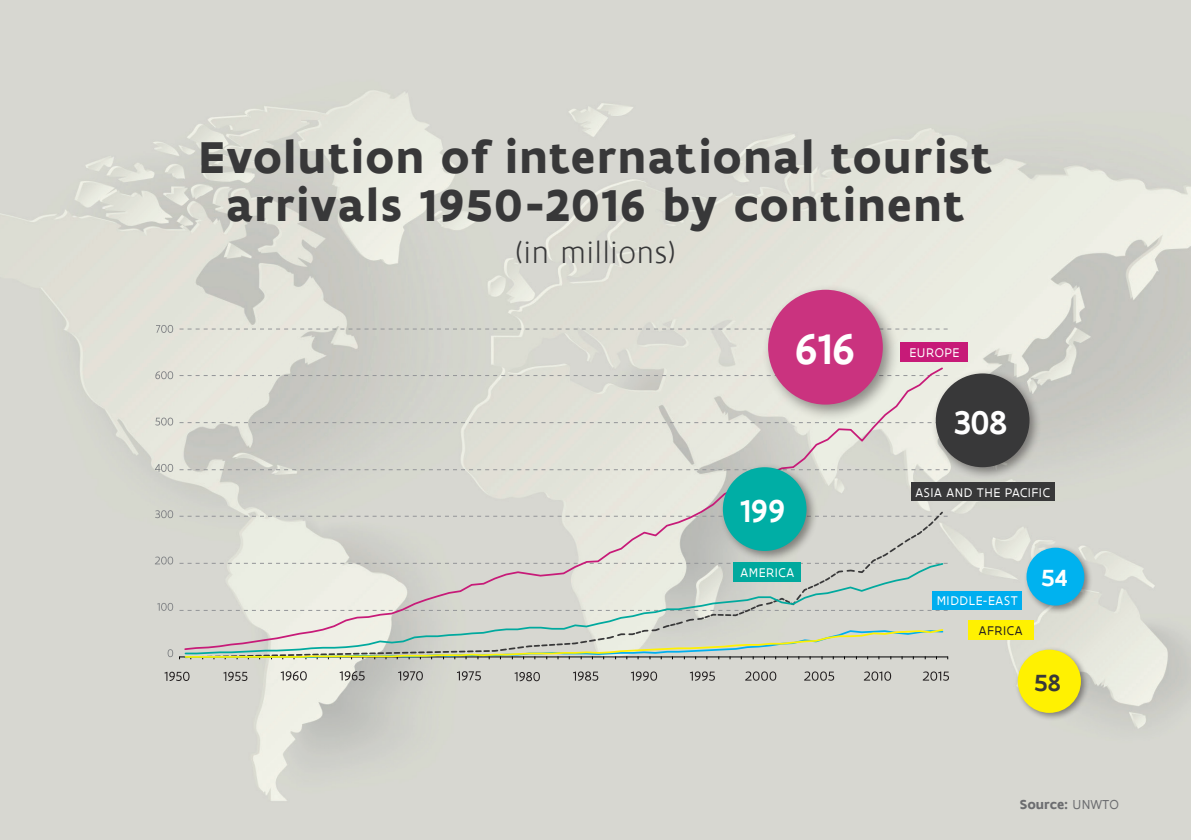
<style>
.page{position:relative;width:1191px;height:840px;background:#fff}
.page>*{position:absolute;margin:0;border:0;box-sizing:border-box;transform-origin:0 0}
.t1{font:700 48px/48px "Flanders Art Sans";letter-spacing:.025em;color:#383839;text-align:center}
.t2{font:500 46px "Flanders Art Sans";color:#fff}
.t3{font:500 35.2px "Flanders Art Sans";color:#fff}
.t4{font:500 34px "Flanders Art Sans";color:#fff}
.t5{font:300 32px "Flanders Art Sans";letter-spacing:.005em;color:#383839}
.t6{font:500 25.2px "Flanders Art Sans";color:#fff}
.t7{font:500 25.2px "Flanders Art Sans";color:#383839}
.t8{font:700 14px "Flanders Art Sans";color:#6c6d70}
.t9{font:13.6px "Flanders Art Sans";letter-spacing:.04em;color:#fff}
.t10{font:13.6px "Flanders Art Sans";letter-spacing:.04em;color:#231f20}
.s1{font-weight:400}
</style>
<div class="page">
<img style="left:0;top:0;width:1191px;height:839px">
<svg style="left:179px;top:328px;width:768px;height:1px"></svg>
<svg style="left:183px;top:366px;width:761px;height:143px;background:#d9d9d1"></svg>
<svg style="left:179px;top:512px;width:769px;height:147px;background:#d3d5cc"></svg>
<svg style="left:168px;top:648px;width:5px;height:8px"></svg>
<svg style="left:157px;top:602px;width:16px;height:8px"></svg>
<svg style="left:155px;top:556px;width:18px;height:8px"></svg>
<svg style="left:155px;top:510px;width:18px;height:8px"></svg>
<svg style="left:155px;top:463px;width:18px;height:8px"></svg>
<svg style="left:155px;top:417px;width:18px;height:8px"></svg>
<svg style="left:155px;top:371px;width:18px;height:8px"></svg>
<svg style="left:156px;top:325px;width:17px;height:8px"></svg>
<svg style="left:514px;top:671px;width:26px;height:10px"></svg>
<svg style="left:573px;top:671px;width:25px;height:9px"></svg>
<svg style="left:631px;top:671px;width:26px;height:9px"></svg>
<svg style="left:690px;top:671px;width:25px;height:9px"></svg>
<svg style="left:745px;top:671px;width:31px;height:9px"></svg>
<svg style="left:804px;top:671px;width:30px;height:9px"></svg>
<svg style="left:864px;top:671px;width:27px;height:9px"></svg>
<svg style="left:922px;top:671px;width:27px;height:9px"></svg>
<svg style="left:223px;top:671px;width:24px;height:9px"></svg>
<svg style="left:281px;top:670px;width:26px;height:10px"></svg>
<svg style="left:340px;top:670px;width:25px;height:10px"></svg>
<svg style="left:398px;top:670px;width:25px;height:10px"></svg>
<svg style="left:457px;top:670px;width:24px;height:10px"></svg>
<svg style="left:165px;top:671px;width:24px;height:9px"></svg>
<div style="left:900px;top:342px;width:68px;height:19px;background:#c71a78"></div>
<div style="left:734px;top:562px;width:67px;height:19px;background:#00a99e"></div>
<div style="left:968px;top:620px;width:65px;height:19px;background:#fff101"></div>
<div style="left:911px;top:482px;width:143px;height:19px;background:#383839"></div>
<div style="left:932px;top:590px;width:90px;height:19px;background:#00aeef"></div>
<div style="left:761px;top:283px;width:139px;height:138px;background:#231f20;opacity:.48"></div>
<div style="left:768px;top:289px;width:115px;height:115px;background:#ca337f;border-radius:50%"></div>
<div style="left:931px;top:369px;width:111px;height:110px;background:#231f20;opacity:.48"></div>
<div style="left:935px;top:373px;width:94px;height:94px;background:#383839;border-radius:50%"></div>
<div style="left:718px;top:463px;width:100px;height:100px;background:#231f20;opacity:.48"></div>
<div style="left:723px;top:467px;width:83px;height:83px;background:#00aea5;border-radius:50%"></div>
<div style="left:1023px;top:544px;width:70px;height:69px;background:#231f20;opacity:.48"></div>
<div style="left:1026px;top:547px;width:58px;height:58px;background:#00b2ef;border-radius:50%"></div>
<div style="left:1014px;top:646px;width:75px;height:75px;background:#231f20;opacity:.48"></div>
<div style="left:1017px;top:649px;width:64px;height:63px;background:#fff101;border-radius:50%"></div>
<p class="t1" style="left:199px;top:134px;width:795px">Evolution of international tourist arrivals 1950-2016 by continent</p>
<p class="t5" style="left:515px;top:233px;width:162px">(in millions)</p>
<p class="t2" style="left:795px;top:320px;width:62px">616</p>
<p class="t4" style="left:740px;top:489px;width:46px">199</p>
<p class="t9" style="left:740px;top:564px;width:55px">AMERICA</p>
<p class="t9" style="left:909px;top:344px;width:51px">EUROPE</p>
<p class="t3" style="left:954px;top:400px;width:55px">308</p>
<p class="t9" style="left:915px;top:484px;width:136px">ASIA AND THE PACIFIC</p>
<p class="t9" style="left:936px;top:592px;width:82px">MIDDLE-EAST</p>
<p class="t10" style="left:979px;top:621px;width:45px">AFRICA</p>
<p class="t6" style="left:1041px;top:561px;width:28px">54</p>
<p class="t7" style="left:1034px;top:666px;width:28px">58</p>
<p class="t8" style="left:1019px;top:795px;width:101px">Source: <span class="s1">UNWTO</span></p>
</div>
